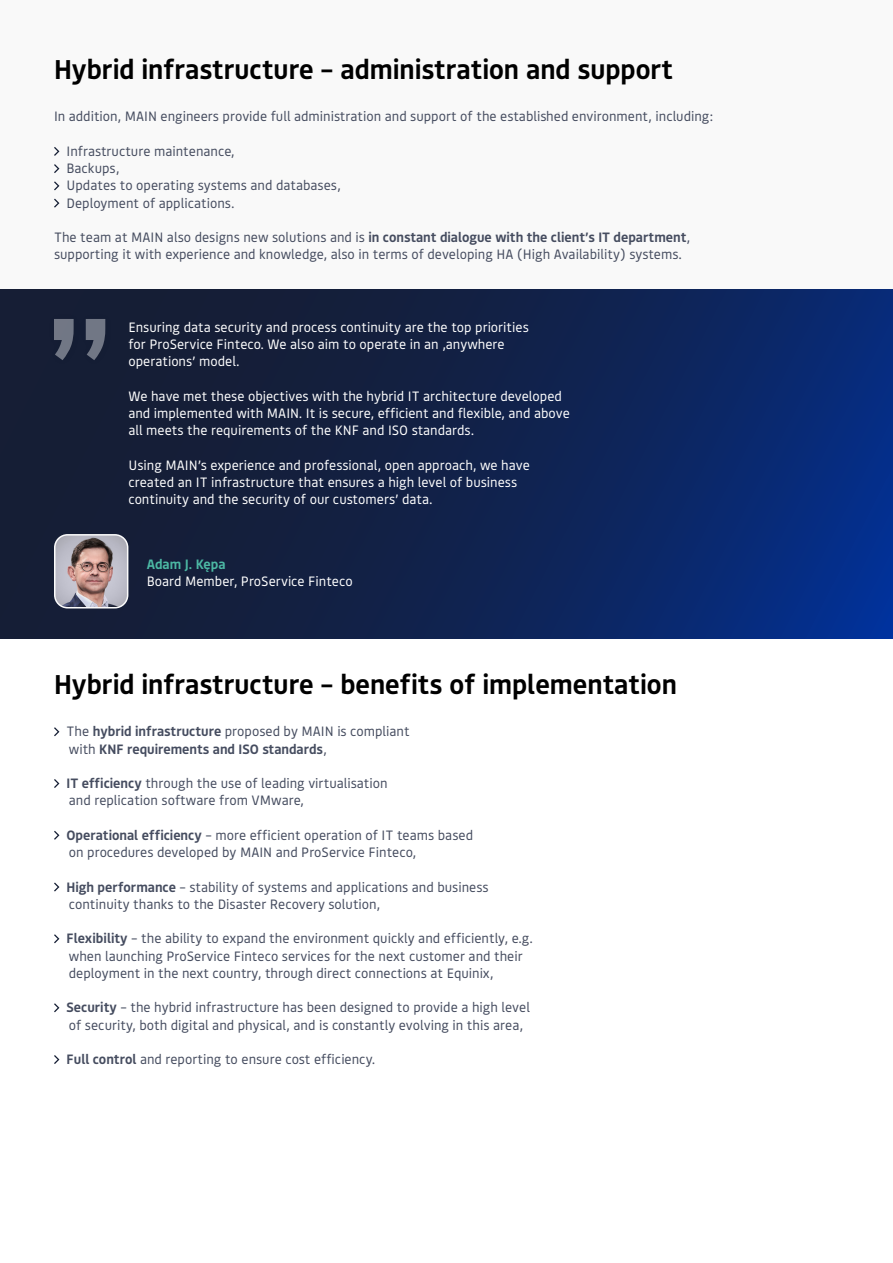
<style>
.page{position:relative;width:893px;height:1263px;background:#fff}
.page>*{position:absolute;margin:0;border:0;box-sizing:border-box;transform-origin:0 0}
.t1{font:600 27px "Bould";color:#000}
.t2{font:13.5px/17.2px "Bould";color:#454c5f}
.t3{font:13.5px/17.2px "Bould";color:#fff}
.t4{font:600 13.5px/17.2px "Bould";color:#454c5f}
.t5{font:600 13.5px "Bould";color:#4cb8a4}
.s1{font-weight:600}
.s2{font-weight:400}
</style>
<div class="page">
<div style="left:0;top:0;width:893px;height:289px;background:#f9f9f9"></div>
<svg style="left:0;top:289px;width:893px;height:349px;background:#0f2350"></svg>
<img style="left:55px;top:535px;width:73px;height:73px">
<div style="left:54px;top:534px;width:74px;height:74px;border:2px solid #fbfbfb;border-radius:13px"></div>
<svg style="left:54px;top:727px;width:5px;height:9px"></svg>
<svg style="left:54px;top:779px;width:5px;height:9px"></svg>
<svg style="left:54px;top:831px;width:5px;height:9px"></svg>
<svg style="left:54px;top:882px;width:5px;height:9px"></svg>
<svg style="left:54px;top:934px;width:5px;height:9px"></svg>
<svg style="left:54px;top:1003px;width:5px;height:9px"></svg>
<svg style="left:54px;top:1055px;width:5px;height:9px"></svg>
<div style="left:46px;top:311px;width:68px;height:57px;background:#151e35"></div>
<svg style="left:54px;top:319px;width:51px;height:41px"></svg>
<svg style="left:54px;top:147px;width:5px;height:9px"></svg>
<svg style="left:54px;top:164px;width:5px;height:9px"></svg>
<svg style="left:54px;top:181px;width:5px;height:9px"></svg>
<svg style="left:54px;top:199px;width:5px;height:9px"></svg>
<h1 class="t1" style="left:54px;top:50px;width:621px">Hybrid infrastructure – administration and support</h1>
<p class="t2" style="left:54px;top:107px;width:661px">In addition, MAIN engineers provide full administration and support of the established environment, including:</p>
<p class="t2" style="left:67px;top:142px;width:276px">Infrastructure maintenance,<br>Backups,<br>Updates to operating systems and databases,<br>Deployment of applications.</p>
<p class="t2" style="left:54px;top:228px;width:638px">The team at MAIN also designs new solutions and is <span class="s1">in constant dialogue with the client’s IT department</span>, supporting it with experience and knowledge, also in terms of developing HA (High Availability) systems.</p>
<p class="t3" style="left:128px;top:318px;width:402px">Ensuring data security and process continuity are the top priorities for ProService Finteco. We also aim to operate in an ‚anywhere operations’ model.</p>
<p class="t3" style="left:128px;top:387px;width:443px">We have met these objectives with the hybrid IT architecture developed and implemented with MAIN. It is secure, efficient and flexible, and above all meets the requirements of the KNF and ISO standards.</p>
<p class="t3" style="left:128px;top:456px;width:403px">Using MAIN’s experience and professional, open approach, we have created an IT infrastructure that ensures a high level of business continuity and the security of our customers’ data.</p>
<p class="t5" style="left:147px;top:555px;width:80px">Adam J. Kępa</p>
<p class="t3" style="left:147px;top:572px;width:208px">Board Member, ProService Finteco</p>
<h1 class="t1" style="left:54px;top:665px;width:624px">Hybrid infrastructure – benefits of implementation</h1>
<p class="t4" style="left:67px;top:722px;width:345px"><span class="s2">The</span> hybrid infrastructure <span class="s2">proposed by MAIN is compliant with</span> KNF requirements and ISO standards<span class="s2">,</span></p>
<p class="t2" style="left:67px;top:774px;width:323px"><span class="s1">IT efficiency</span> through the use of leading virtualisation and replication software from VMware,</p>
<p class="t2" style="left:67px;top:826px;width:408px"><span class="s1">Operational efficiency</span> – more efficient operation of IT teams based on procedures developed by MAIN and ProService Finteco,</p>
<p class="t2" style="left:67px;top:877px;width:424px"><span class="s1">High performance</span> – stability of systems and applications and business continuity thanks to the Disaster Recovery solution,</p>
<p class="t2" style="left:67px;top:929px;width:468px"><span class="s1">Flexibility</span> – the ability to expand the environment quickly and efficiently, e.g. when launching ProService Finteco services for the next customer and their deployment in the next country, through direct connections at Equinix,</p>
<p class="t2" style="left:67px;top:998px;width:465px"><span class="s1">Security</span> – the hybrid infrastructure has been designed to provide a high level of security, both digital and physical, and is constantly evolving in this area,</p>
<p class="t2" style="left:67px;top:1050px;width:310px"><span class="s1">Full control</span> and reporting to ensure cost efficiency.</p>
</div>
